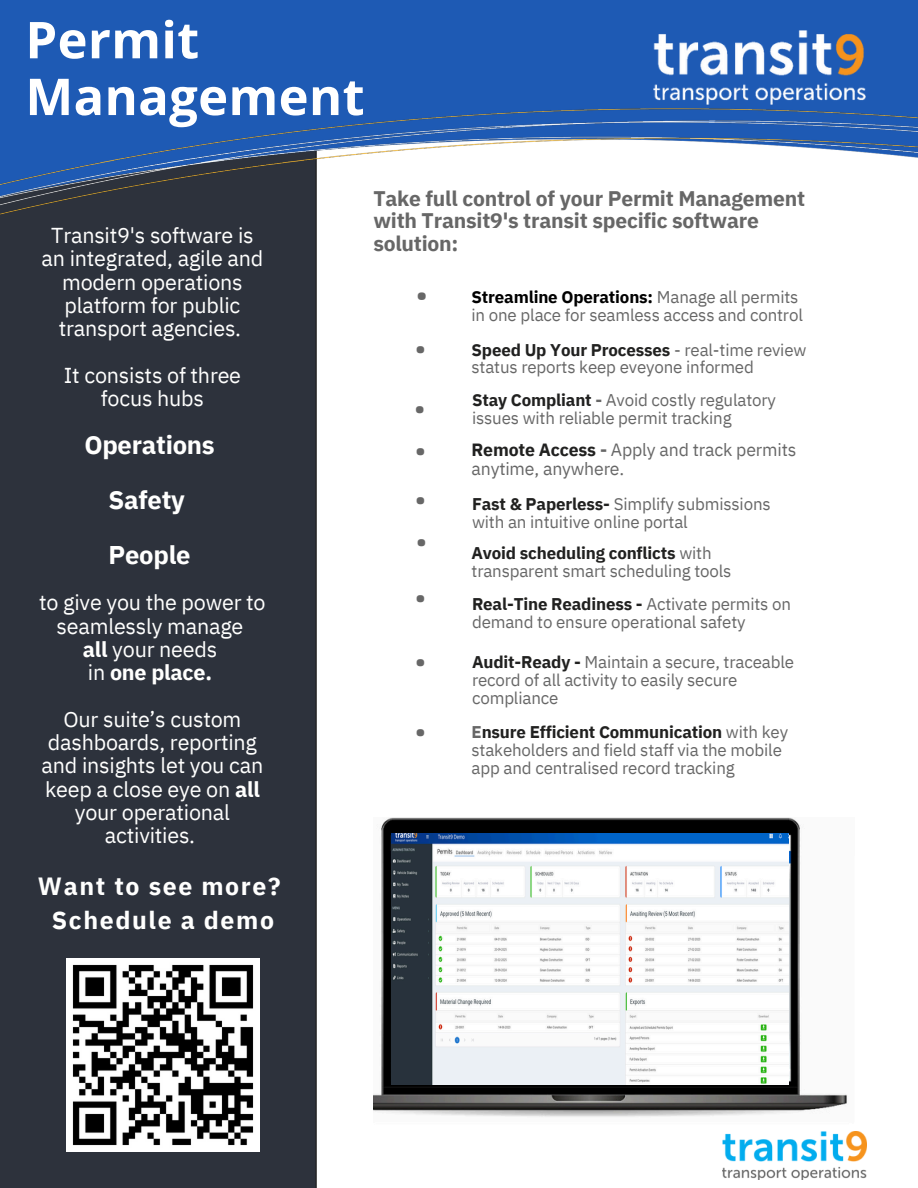
<style>
.page{position:relative;width:918px;height:1188px;background:#fff}
.page>*{position:absolute;margin:0;border:0;box-sizing:border-box;transform-origin:0 0}
.t1{font:700 50.85px/56.7px "Open Sans";letter-spacing:.005em;color:#fff}
.t2{font:32.25px "IBM Plex Sans";color:#676767}
.t3{font:30.45px "IBM Plex Sans";color:#676767}
.t4{font:700 25.65px "IBM Plex Sans";letter-spacing:-.01em;color:#fffffe}
.t5{font:700 24.9px/33.9px "IBM Plex Sans";letter-spacing:.065em;color:#fffffe;text-align:center}
.t6{font:21.6px/23.2px "IBM Plex Sans";letter-spacing:-.01em;color:#fffffe;text-align:center}
.t7{font:700 21.15px/22.2px "IBM Plex Sans";letter-spacing:-.01em;color:#676767}
.t8{font:17.7px/18.8px "IBM Plex Sans";letter-spacing:-.01em;color:#676767}
.t9{font:16.95px/18px "IBM Plex Sans";letter-spacing:-.01em;color:#676767}
.s1{font-weight:700}
.s2{font-weight:700;color:#000}
.s3{font-weight:700;color:#212120}
</style>
<div class="page">
<img style="left:0;top:0;width:918px;height:1188px">
<img style="left:723px;top:1132px;width:144px;height:47px">
<img style="left:653px;top:31px;width:213px;height:60px">
<img style="left:0;top:91px;width:918px;height:142px">
<img style="left:67px;top:959px;width:192px;height:192px">
<img style="left:373px;top:817px;width:482px;height:308px">
<img style="left:391px;top:833px;width:397px;height:251px">
<p class="t1" style="left:25px;top:10px;width:341px">Permit<br>Management</p>
<p class="t6" style="left:42px;top:223px;width:223px">Transit9's software is an integrated, agile and modern operations platform for public transport agencies.</p>
<p class="t6" style="left:64px;top:363px;width:179px">It consists of three focus hubs</p>
<p class="t4" style="left:84px;top:427px;width:132px">Operations</p>
<p class="t4" style="left:109px;top:482px;width:78px">Safety</p>
<p class="t4" style="left:109px;top:537px;width:84px">People</p>
<p class="t6" style="left:39px;top:591px;width:228px">to give you the power to seamlessly manage<br><span class="s1">all</span> your needs<br>in <span class="s1">one place.</span></p>
<p class="t6" style="left:42px;top:707px;width:223px">Our suite’s custom dashboards, reporting and insights let you can keep a close eye on <span class="s1">all </span>your operational activities.</p>
<p class="t5" style="left:38px;top:869px;width:244px">Want to see more?<br>Schedule a demo</p>
<h4 class="t7" style="left:373px;top:187px;width:433px">Take full control of your Permit Management with Transit9's transit specific software solution:</h4>
<h2 class="t2" style="left:416px;top:273px;width:14px">•</h2>
<h4 class="t3" style="left:414px;top:328px;width:14px">•</h4>
<p class="t3" style="left:414px;top:388px;width:14px">•</p>
<h4 class="t3" style="left:414px;top:430px;width:14px">•</h4>
<p class="t3" style="left:414px;top:479px;width:14px">•</p>
<h4 class="t3" style="left:416px;top:521px;width:14px">•</h4>
<p class="t3" style="left:414px;top:576px;width:14px">•</p>
<p class="t3" style="left:414px;top:641px;width:14px">•</p>
<p class="t3" style="left:414px;top:711px;width:14px">•</p>
<p class="t9" style="left:472px;top:287px;width:333px"><span class="s2">Streamline Operations:</span> Manage all permits in one place for seamless access and control</p>
<p class="t9" style="left:472px;top:340px;width:336px"><span class="s3">Speed Up Your Processes</span> - real-time review status reports keep eveyone informed</p>
<p class="t9" style="left:472px;top:390px;width:305px"><span class="s3">Stay Compliant</span> <span class="s1">-</span> Avoid costly regulatory issues with reliable permit tracking</p>
<p class="t8" style="left:472px;top:440px;width:326px"><span class="s3">Remote Access</span> <span class="s1">-</span> Apply and track permits anytime, anywhere.</p>
<p class="t9" style="left:472px;top:494px;width:300px"><span class="s3">Fast &amp; Paperless-</span> Simplify submissions with an intuitive online portal</p>
<p class="t9" style="left:472px;top:543px;width:261px"><span class="s3">Avoid scheduling conflicts</span> with transparent smart scheduling tools</p>
<p class="t9" style="left:472px;top:594px;width:321px"><span class="s3">Real-Tine Readiness -</span> Activate permits on demand to ensure operational safety</p>
<p class="t9" style="left:472px;top:652px;width:324px"><span class="s3">Audit-Ready -</span> Maintain a secure, traceable record of all activity to easily secure compliance</p>
<p class="t9" style="left:472px;top:723px;width:318px"><span class="s1">E</span><span class="s3">nsure Efficient Communication</span> with key stakeholders and field staff via the mobile app and centralised record tracking</p>
</div>
